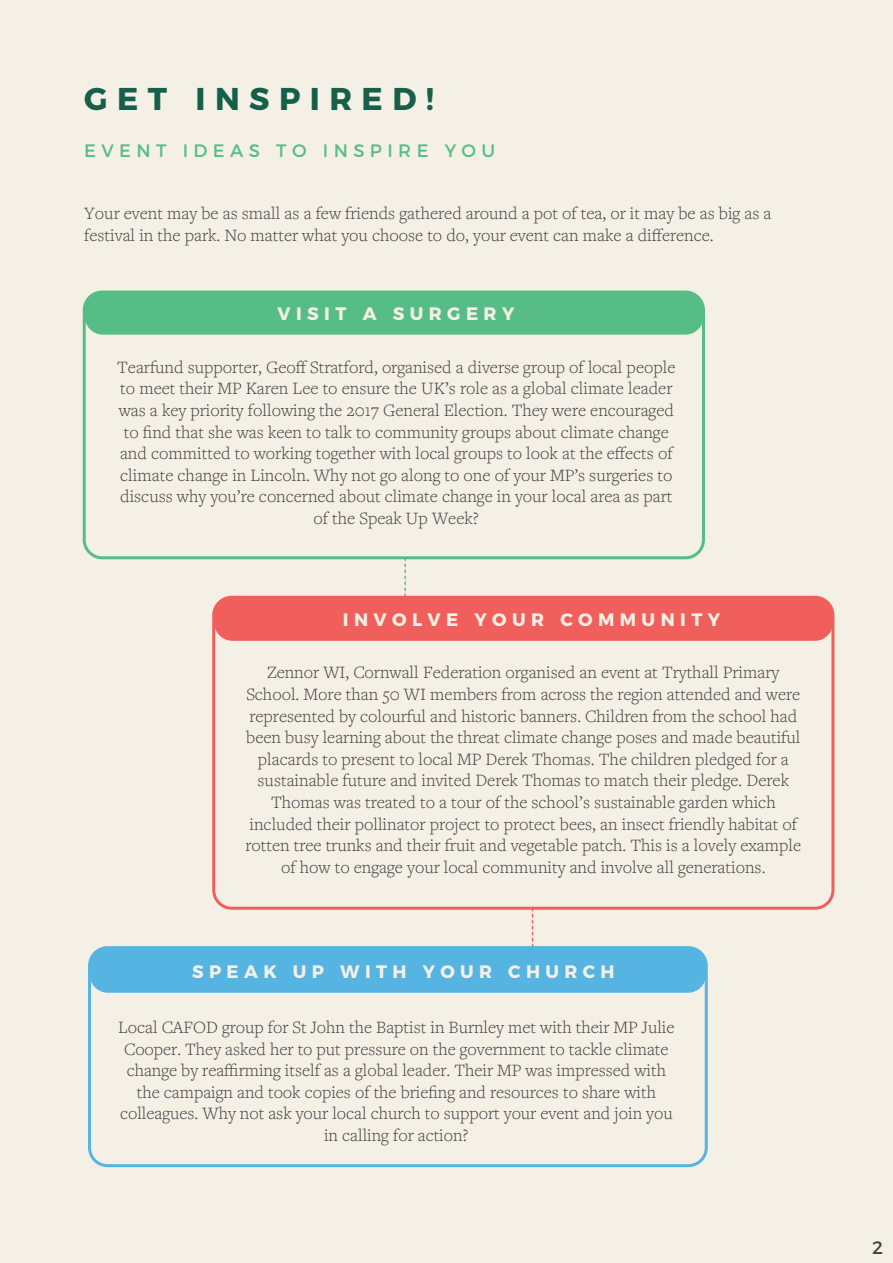
<style>
.page{position:relative;width:893px;height:1263px;background:#f5f0e5}
.page>*{position:absolute;margin:0;border:0;box-sizing:border-box;transform-origin:0 0}
.t1{font:700 31.5px "Montserrat";color:#165f4b}
.t2{font:300 18px/21.6px "Freight Text Pro";color:#414042;text-align:center}
.t3{font:700 18px "Montserrat";color:#f5f0e5}
.t4{font:18px "Montserrat";color:#56bd86}
.t5{font:18px "Montserrat";color:#414042}
</style>
<div class="page">
<svg style="left:532px;top:910px;width:1px;height:36px"></svg>
<svg style="left:404px;top:559px;width:2px;height:37px"></svg>
<div style="left:83px;top:290px;width:622px;height:269px;border:3px solid #56bd86;border-radius:18px"></div>
<div style="left:85px;top:292px;width:618px;height:43px;background:#56bd86;border-radius:18px"></div>
<div style="left:212px;top:596px;width:622px;height:314px;border:3px solid #f15f5c;border-radius:18px"></div>
<div style="left:214px;top:597px;width:619px;height:44px;background:#f15f5c;border-radius:18px"></div>
<div style="left:88px;top:946px;width:620px;height:221px;border:3px solid #55b4e2;border-radius:18px"></div>
<div style="left:90px;top:948px;width:616px;height:45px;background:#55b4e2;border-radius:18px"></div>
<h1 class="t1" style="left:84px;top:73px;width:351px">G E T I N S P I R E D !</h1>
<p class="t4" style="left:84px;top:136px;width:413px">E V E N T I D E A S T O I N S P I R E Y O U</p>
<p class="t2" style="left:84px;top:202px;width:689px;text-align:left">Your event may be as small as a few friends gathered around a pot of tea, or it may be as big as a festival in the park. No matter what you choose to do, your event can make a difference.</p>
<p class="t3" style="left:278px;top:299px;width:238px">V I S I T A S U R G E R Y</p>
<p class="t2" style="left:117px;top:356px;width:560px">Tearfund supporter, Geoff Stratford, organised a diverse group of local people to meet their MP Karen Lee to ensure the UK’s role as a global climate leader was a key priority following the 2017 General Election. They were encouraged to find that she was keen to talk to community groups about climate change and committed to working together with local groups to look at the effects of climate change in Lincoln. Why not go along to one of your MP’s surgeries to discuss why you’re concerned about climate change in your local area as part of the Speak Up Week?</p>
<p class="t3" style="left:343px;top:605px;width:379px">I N V O L V E Y O U R C O M M U N I T Y</p>
<p class="t2" style="left:245px;top:661px;width:557px">Zennor WI, Cornwall Federation organised an event at Trythall Primary School. More than 50 WI members from across the region attended and were represented by colourful and historic banners. Children from the school had been busy learning about the threat climate change poses and made beautiful placards to present to local MP Derek Thomas. The children pledged for a sustainable future and invited Derek Thomas to match their pledge. Derek Thomas was treated to a tour of the school’s sustainable garden which included their pollinator project to protect bees, an insect friendly habitat of rotten tree trunks and their fruit and vegetable patch. This is a lovely example of how to engage your local community and involve all generations.</p>
<p class="t3" style="left:192px;top:956px;width:424px">S P E A K U P W I T H Y O U R C H U R C H</p>
<p class="t2" style="left:118px;top:1016px;width:558px">Local CAFOD group for St John the Baptist in Burnley met with their MP Julie Cooper. They asked her to put pressure on the government to tackle climate change by reaffirming itself as a global leader. Their MP was impressed with the campaign and took copies of the briefing and resources to share with colleagues. Why not ask your local church to support your event and join you in calling for action?</p>
<p class="t5" style="left:872px;top:1233px;width:13px">2</p>
</div>
